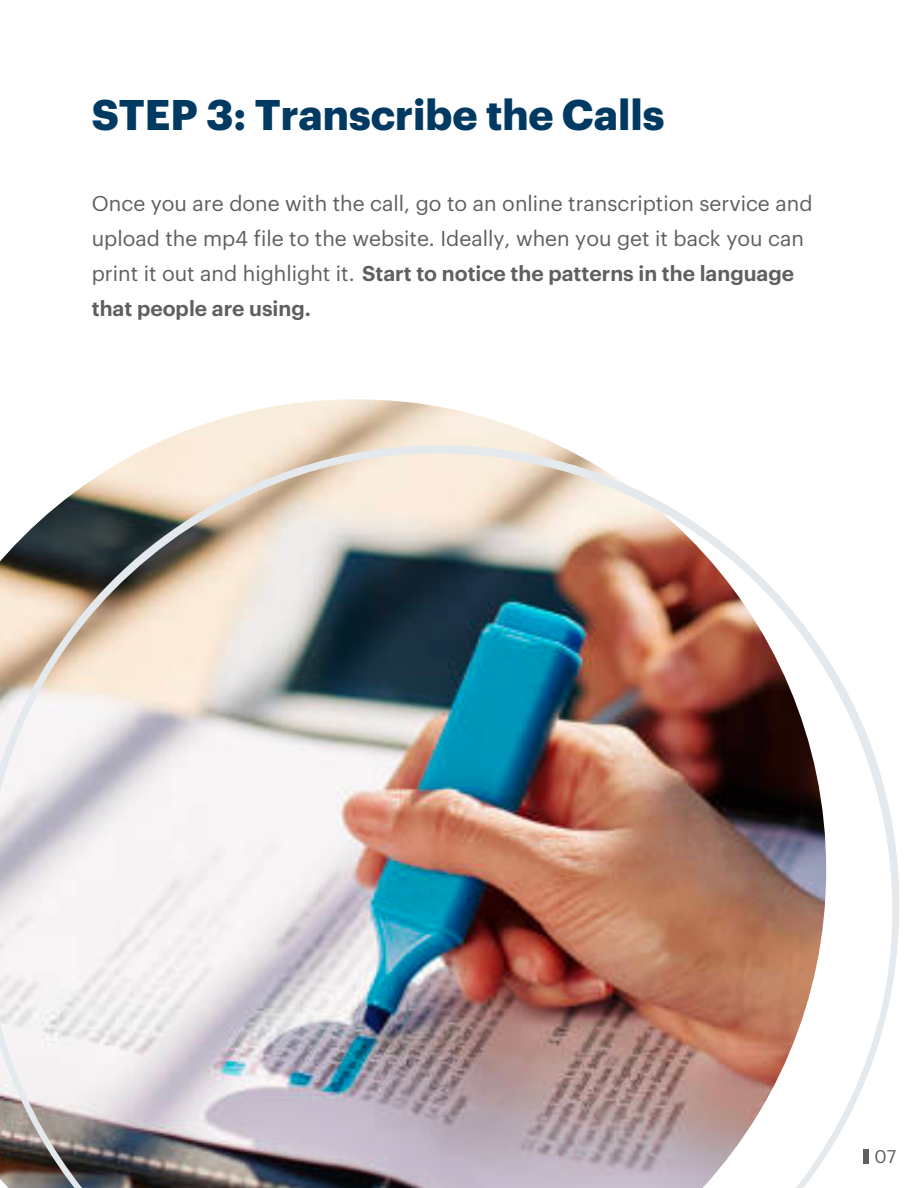
<style>
.page{position:relative;width:918px;height:1188px;background:#fff}
.page>*{position:absolute;margin:0;border:0;box-sizing:border-box;transform-origin:0 0}
.t1{font:700 42px "Graphik";color:#003a63}
.t2{font:21px/34.8px "Graphik";color:#5f5f5f}
.t3{font:18px "Graphik";color:#5f5f5f}
.s1{font-weight:600}
</style>
<div class="page">
<img style="left:0;top:399px;width:900px;height:789px">
<h1 class="t1" style="left:92px;top:96px;width:574px">STEP 3: Transcribe the Calls</h1>
<p class="t2" style="left:92px;top:187px;width:722px">Once you are done with the call, go to an online transcription service and upload the mp4 file to the website. Ideally, when you get it back you can print it out and highlight it. <span class="s1">Start to notice the patterns in the language that people are using.</span></p>
<p class="t3" style="left:875px;top:1148px;width:23px">07</p>
</div>
